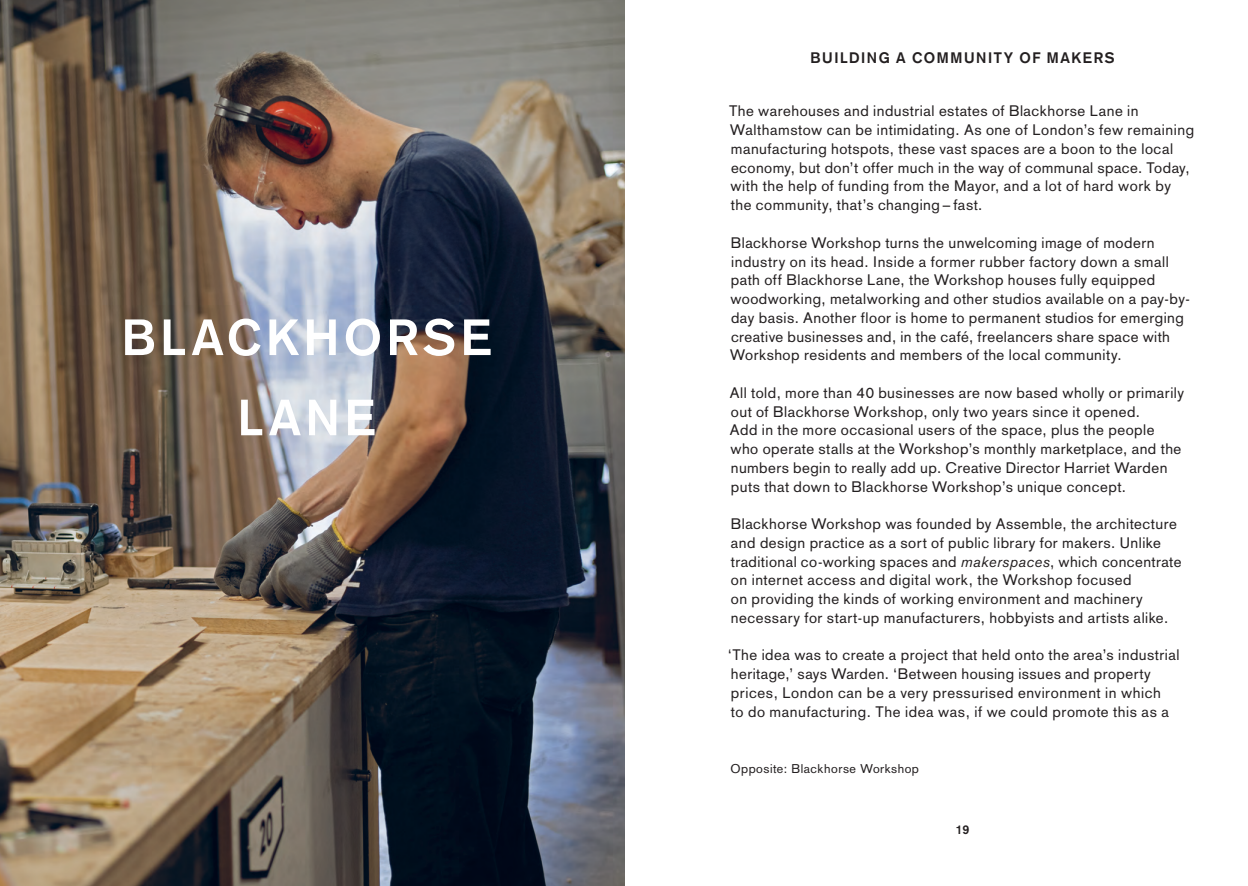
<style>
.page{position:relative;width:1248px;height:886px;background:#fff}
.page>*{position:absolute;margin:0;border:0;box-sizing:border-box;transform-origin:0 0}
.t1{font:700 50px/80.2px "Basic Commercial LT Std";letter-spacing:.1em;color:#fff;text-align:center}
.t2{font:15px/18.8px "Basic Commercial LT Std";letter-spacing:.03em;color:#231f20}
.t3{font:700 15px "Basic Commercial LT Std";letter-spacing:.105em;color:#231f20}
.t4{font:12.5px "Basic Commercial LT Std";letter-spacing:.04em;color:#231f20}
.t5{font:700 12.5px "Basic Commercial LT Std";color:#231f20}
.s1{font-family:"Akzidenz Grotesk BE";font-style:italic}
</style>
<div class="page">
<img style="left:0;top:0;width:624px;height:886px">
<h1 class="t1" style="left:122px;top:297px;width:371px">BLACKHORSE<br>LANE</h1>
<p class="t3" style="left:810px;top:49px;width:305px">BUILDING A COMMUNITY OF MAKERS</p>
<p class="t2" style="left:729px;top:102px;width:466px">The warehouses and industrial estates of Blackhorse Lane in Walthamstow can be intimidating. As one of London’s few remaining manufacturing hotspots, these vast spaces are a boon to the local economy, but don’t offer much in the way of communal space. Today, with the help of funding from the Mayor, and a lot of hard work by<br>the community, that’s changing – fast.</p>
<p class="t2" style="left:730px;top:233px;width:461px">Blackhorse Workshop turns the unwelcoming image of modern industry on its head. Inside a former rubber factory down a small path off Blackhorse Lane, the Workshop houses fully equipped woodworking, metalworking and other studios available on a pay-by&shy;day basis. Another floor is home to permanent studios for emerging creative businesses and, in the café, freelancers share space with Workshop residents and members of the local community.</p>
<p class="t2" style="left:729px;top:383px;width:455px">All told, more than 40 businesses are now based wholly or primarily out of Blackhorse Workshop, only two years since it opened.<br>Add in the more occasional users of the space, plus the people who operate stalls at the Workshop’s monthly marketplace, and the numbers begin to really add up. Creative Director Harriet Warden puts that down to Blackhorse Workshop’s unique concept.</p>
<p class="t2" style="left:730px;top:514px;width:452px">Blackhorse Workshop was founded by Assemble, the architecture and design practice as a sort of public library for makers. Unlike traditional co-working spaces and <span class="s1">makerspaces</span>, which concentrate on internet access and digital work, the Workshop focused<br>on providing the kinds of working environment and machinery necessary for start-up manufacturers, hobbyists and artists alike.</p>
<p class="t2" style="left:727px;top:646px;width:453px">‘The idea was to create a project that held onto the area’s industrial heritage,’ says Warden. ‘Between housing issues and property prices, London can be a very pressurised environment in which<br>to do manufacturing. The idea was, if we could promote this as a</p>
<p class="t4" style="left:730px;top:761px;width:190px">Opposite: Blackhorse Workshop</p>
<p class="t5" style="left:955px;top:822px;width:15px">19</p>
</div>
